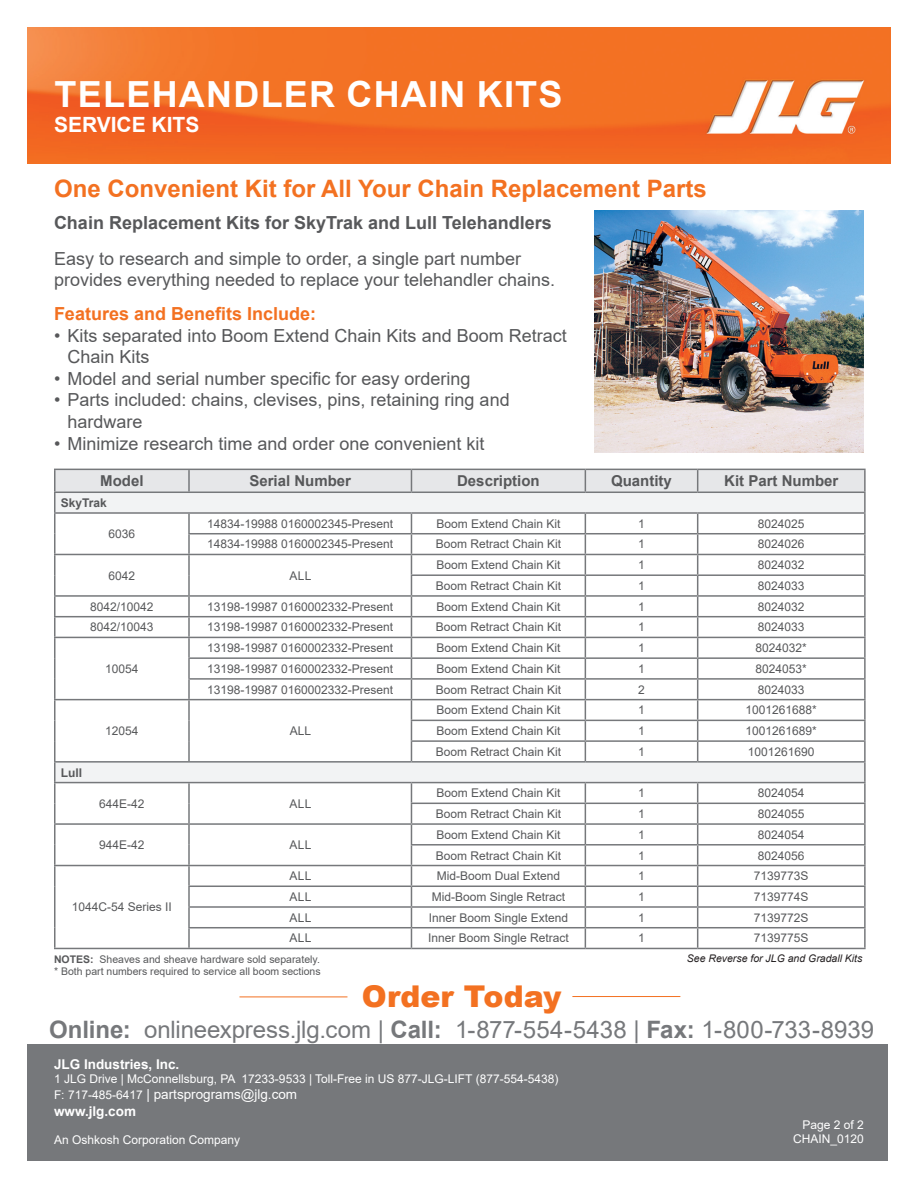
<style>
.page{position:relative;width:918px;height:1188px;background:#fff}
.page>*{position:absolute;margin:0;border:0;box-sizing:border-box;transform-origin:0 0}
.t1{font:700 36px "Arial";letter-spacing:.035em;color:#fff}
.jlg-COLOR_text{font:900 30px "Arial";color:#f37121}
.jlg-COLOR_text-2{font:24px "Arial";letter-spacing:-.005em;color:#76787b}
.t2{font:700 24px "Arial";color:#f37121}
.t3{font:700 21px "Arial";color:#fff}
.t4{font:18px/21.6px "Arial";color:#57585a}
.t5{font:700 18px "Arial";color:#57585a}
.Bullets{font:700 18px "Arial";color:#f37121}
.t6{font:700 15px "Arial";color:#57585a}
.t7{font:13.5px "Arial";color:#fff}
.t8{font:700 13.5px "Arial";color:#fff}
.t9{font:12px "Arial";color:#57585a}
.t10{font:12px "Arial";color:#fff}
.t11{font:700 12px "Arial";color:#57585a}
.Bullets-2{font:10.5px "Arial";color:#57585a}
.t12{font:italic 10.5px "Arial";color:#231f20}
.s1{font-weight:700}
.s2{font-size:12px}
</style>
<div class="page">
<img style="left:27px;top:27px;width:864px;height:136px">
<hr style="left:572px;top:996px;width:108px;height:1px;background:#f37121">
<hr style="left:239px;top:997px;width:108px;height:1px;background:#f37121">
<div style="left:27px;top:1044px;width:861px;height:117px;background:#76787b"></div>
<hr style="left:411px;top:948px;width:174px;height:1px;background:#76787b">
<hr style="left:585px;top:948px;width:113px;height:1px;background:#76787b">
<hr style="left:54px;top:948px;width:135px;height:1px;background:#76787b">
<hr style="left:698px;top:948px;width:168px;height:1px;background:#76787b">
<svg style="left:54px;top:469px;width:812px;height:479px"></svg>
<hr style="left:189px;top:948px;width:222px;height:1px;background:#76787b">
<img style="left:594px;top:210px;width:270px;height:242px">
<p class="t1" style="left:55px;top:69px;width:509px">TELEHANDLER CHAIN KITS</p>
<p class="t3" style="left:54px;top:110px;width:147px">SERVICE KITS</p>
<p class="t2" style="left:54px;top:171px;width:654px">One Convenient Kit for All Your Chain Replacement Parts</p>
<p class="t5" style="left:54px;top:210px;width:499px">Chain Replacement Kits for SkyTrak and Lull Telehandlers</p>
<p class="t4" style="left:54px;top:248px;width:503px">Easy to research and simple to order, a single part number provides everything needed to replace your telehandler chains.</p>
<p class="Bullets" style="left:54px;top:301px;width:264px">Features and Benefits Include:</p>
<p class="t4" style="left:68px;top:324px;width:501px;text-indent:-14px">• Kits separated into Boom Extend Chain Kits and Boom Retract<br>Chain Kits</p>
<p class="t4" style="left:54px;top:368px;width:418px">• Model and serial number specific for easy ordering</p>
<p class="t4" style="left:68px;top:389px;width:444px;text-indent:-14px">• Parts included: chains, clevises, pins, retaining ring and hardware</p>
<p class="t4" style="left:54px;top:432px;width:432px">• Minimize research time and order one convenient kit</p>
<p class="t6" style="left:100px;top:470px;width:45px">Model</p>
<p class="t6" style="left:249px;top:470px;width:103px">Serial Number</p>
<p class="t6" style="left:457px;top:470px;width:84px">Description</p>
<p class="t6" style="left:611px;top:470px;width:62px">Quantity</p>
<p class="t6" style="left:724px;top:470px;width:116px">Kit Part Number</p>
<p class="t11" style="left:61px;top:494px;width:48px">SkyTrak</p>
<p class="t9" style="left:109px;top:526px;width:28px">6036</p>
<p class="t9" style="left:207px;top:515px;width:188px">14834-19988 0160002345-Present</p>
<p class="t9" style="left:436px;top:515px;width:126px">Boom Extend Chain Kit</p>
<p class="t9" style="left:638px;top:515px;width:8px">1</p>
<p class="t9" style="left:758px;top:515px;width:48px">8024025</p>
<p class="t9" style="left:207px;top:536px;width:188px">14834-19988 0160002345-Present</p>
<p class="t9" style="left:436px;top:536px;width:127px">Boom Retract Chain Kit</p>
<p class="t9" style="left:638px;top:536px;width:8px">1</p>
<p class="t9" style="left:758px;top:536px;width:48px">8024026</p>
<p class="t9" style="left:109px;top:567px;width:28px">6042</p>
<p class="t9" style="left:289px;top:567px;width:24px">ALL</p>
<p class="t9" style="left:436px;top:557px;width:126px">Boom Extend Chain Kit</p>
<p class="t9" style="left:638px;top:557px;width:8px">1</p>
<p class="t9" style="left:758px;top:557px;width:48px">8024032</p>
<p class="t9" style="left:436px;top:577px;width:127px">Boom Retract Chain Kit</p>
<p class="t9" style="left:638px;top:577px;width:8px">1</p>
<p class="t9" style="left:758px;top:577px;width:48px">8024033</p>
<p class="t9" style="left:90px;top:598px;width:65px">8042/10042</p>
<p class="t9" style="left:207px;top:598px;width:188px">13198-19987 0160002332-Present</p>
<p class="t9" style="left:436px;top:598px;width:126px">Boom Extend Chain Kit</p>
<p class="t9" style="left:638px;top:598px;width:8px">1</p>
<p class="t9" style="left:758px;top:598px;width:48px">8024032</p>
<p class="t9" style="left:90px;top:619px;width:65px">8042/10043</p>
<p class="t9" style="left:207px;top:619px;width:188px">13198-19987 0160002332-Present</p>
<p class="t9" style="left:436px;top:619px;width:127px">Boom Retract Chain Kit</p>
<p class="t9" style="left:638px;top:619px;width:8px">1</p>
<p class="t9" style="left:758px;top:619px;width:48px">8024033</p>
<p class="t9" style="left:105px;top:660px;width:35px">10054</p>
<p class="t9" style="left:207px;top:640px;width:188px">13198-19987 0160002332-Present</p>
<p class="t9" style="left:436px;top:640px;width:126px">Boom Extend Chain Kit</p>
<p class="t9" style="left:638px;top:640px;width:8px">1</p>
<p class="t9" style="left:756px;top:640px;width:53px">8024032*</p>
<p class="t9" style="left:207px;top:660px;width:188px">13198-19987 0160002332-Present</p>
<p class="t9" style="left:436px;top:660px;width:126px">Boom Extend Chain Kit</p>
<p class="t9" style="left:638px;top:660px;width:8px">1</p>
<p class="t9" style="left:756px;top:660px;width:53px">8024053*</p>
<p class="t9" style="left:207px;top:681px;width:188px">13198-19987 0160002332-Present</p>
<p class="t9" style="left:436px;top:681px;width:127px">Boom Retract Chain Kit</p>
<p class="t9" style="left:638px;top:681px;width:8px">2</p>
<p class="t9" style="left:758px;top:681px;width:48px">8024033</p>
<p class="t11" style="left:61px;top:764px;width:23px">Lull</p>
<p class="t9" style="left:105px;top:723px;width:35px">12054</p>
<p class="t9" style="left:290px;top:723px;width:23px">ALL</p>
<p class="t9" style="left:99px;top:795px;width:47px">644E-42</p>
<p class="t9" style="left:289px;top:795px;width:24px">ALL</p>
<p class="t9" style="left:99px;top:837px;width:47px">944E-42</p>
<p class="t9" style="left:289px;top:837px;width:24px">ALL</p>
<p class="t9" style="left:436px;top:702px;width:126px">Boom Extend Chain Kit</p>
<p class="t9" style="left:638px;top:702px;width:8px">1</p>
<p class="t9" style="left:746px;top:702px;width:73px">1001261688*</p>
<p class="t9" style="left:436px;top:723px;width:126px">Boom Extend Chain Kit</p>
<p class="t9" style="left:638px;top:723px;width:8px">1</p>
<p class="t9" style="left:746px;top:723px;width:73px">1001261689*</p>
<p class="t9" style="left:436px;top:743px;width:127px">Boom Retract Chain Kit</p>
<p class="t9" style="left:638px;top:743px;width:8px">1</p>
<p class="t9" style="left:748px;top:743px;width:68px">1001261690</p>
<p class="t9" style="left:436px;top:785px;width:126px">Boom Extend Chain Kit</p>
<p class="t9" style="left:638px;top:785px;width:8px">1</p>
<p class="t9" style="left:758px;top:785px;width:48px">8024054</p>
<p class="t9" style="left:436px;top:806px;width:127px">Boom Retract Chain Kit</p>
<p class="t9" style="left:638px;top:806px;width:8px">1</p>
<p class="t9" style="left:758px;top:806px;width:48px">8024055</p>
<p class="t9" style="left:436px;top:826px;width:126px">Boom Extend Chain Kit</p>
<p class="t9" style="left:638px;top:826px;width:8px">1</p>
<p class="t9" style="left:758px;top:826px;width:48px">8024054</p>
<p class="t9" style="left:436px;top:847px;width:127px">Boom Retract Chain Kit</p>
<p class="t9" style="left:638px;top:847px;width:8px">1</p>
<p class="t9" style="left:758px;top:847px;width:48px">8024056</p>
<p class="t9" style="left:289px;top:868px;width:24px">ALL</p>
<p class="t9" style="left:437px;top:868px;width:125px">Mid-Boom Dual Extend</p>
<p class="t9" style="left:638px;top:868px;width:8px">1</p>
<p class="t9" style="left:754px;top:868px;width:56px">7139773S</p>
<p class="t9" style="left:289px;top:889px;width:24px">ALL</p>
<p class="t9" style="left:432px;top:889px;width:135px">Mid-Boom Single Retract</p>
<p class="t9" style="left:638px;top:889px;width:8px">1</p>
<p class="t9" style="left:754px;top:889px;width:56px">7139774S</p>
<p class="t9" style="left:289px;top:909px;width:24px">ALL</p>
<p class="t9" style="left:429px;top:909px;width:141px">Inner Boom Single Extend</p>
<p class="t9" style="left:638px;top:909px;width:8px">1</p>
<p class="t9" style="left:754px;top:909px;width:56px">7139772S</p>
<p class="t9" style="left:289px;top:930px;width:24px">ALL</p>
<p class="t9" style="left:428px;top:930px;width:142px">Inner Boom Single Retract</p>
<p class="t9" style="left:638px;top:930px;width:8px">1</p>
<p class="t9" style="left:754px;top:930px;width:56px">7139775S</p>
<p class="Bullets-2" style="left:54px;top:953px;width:267px"><span class="s1">NOTES:</span> Sheaves and sheave hardware sold separately.</p>
<p class="Bullets-2" style="left:54px;top:964px;width:268px">* Both part numbers required to service all boom sections</p>
<p class="t9" style="left:72px;top:899px;width:102px">1044C-54 Series II</p>
<p class="t12" style="left:687px;top:952px;width:177px">See Reverse for JLG and Gradall Kits</p>
<p class="jlg-COLOR_text" style="left:362px;top:974px;width:201px">Order Today</p>
<p class="jlg-COLOR_text-2" style="left:49px;top:1013px;width:827px"><span class="s1">Online:</span> onlineexpress.jlg.com | <span class="s1">Call:</span> 1-877-554-5438 | <span class="s1">Fax:</span> 1-800-733-8939</p>
<p class="t8" style="left:54px;top:1055px;width:127px">JLG Industries, Inc.</p>
<p class="t10" style="left:54px;top:1071px;width:506px">1 JLG Drive | McConnellsburg, PA 17233-9533 | Toll-Free in US 877-JLG-LIFT (877-554-5438)</p>
<p class="t7" style="left:54px;top:1085px;width:245px"><span class="s2">F: 717-485-6417</span> | partsprograms@jlg.com</p>
<p class="t8" style="left:54px;top:1101px;width:84px">www.jlg.com</p>
<p class="t10" style="left:54px;top:1132px;width:188px">An Oshkosh Corporation Company</p>
<p class="t10" style="left:793px;top:1131px;width:72px">CHAIN_0120</p>
<p class="t10" style="left:803px;top:1116px;width:63px">Page 2 of 2</p>
</div>
